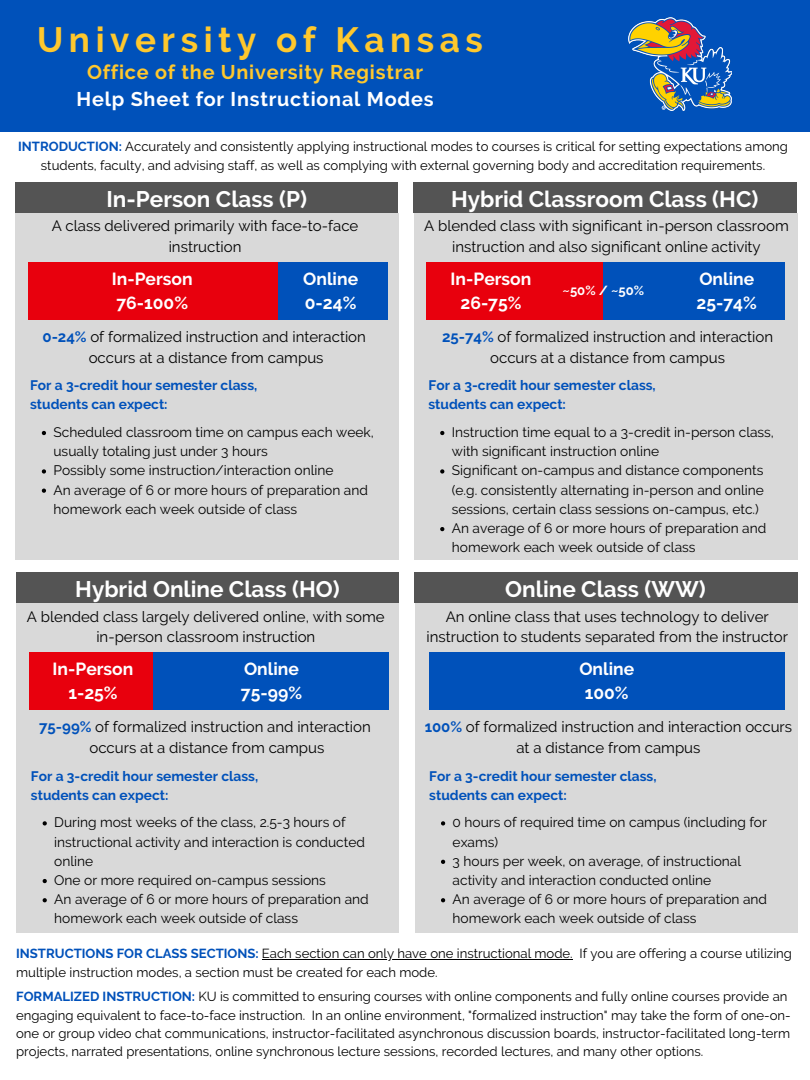
<style>
.page{position:relative;width:810px;height:1080px;background:#0051ba}
.page>*{position:absolute;margin:0;border:0;box-sizing:border-box;transform-origin:0 0}
.t1{font:700 35px "Raleway";letter-spacing:.16em;color:#ffc82d}
.t2{font:700 22.5px "Raleway";color:#fff}
.t3{font:700 19.81px "Raleway";letter-spacing:.04em;color:#fff}
.t4{font:700 19.81px "Raleway";letter-spacing:.04em;color:#ffc82d}
.t5{font:700 17.5px/24.4px "Raleway";color:#fff}
.t6{font:15px/20.6px "Raleway";color:#000;text-align:center}
.t7{font:13.75px/19.2px "Raleway";color:#000}
.t8{font:700 13.75px/19.2px "Raleway";color:#0051ba}
.t9{font:13.12px/18.2px "Raleway";color:#000}
.t10{font:700 13.12px "Raleway";color:#fff}
.s1{font-weight:700;color:#0051ba}
</style>
<div class="page">
<img style="left:629px;top:18px;width:103px;height:92px">
<div style="left:0;top:133px;width:810px;height:947px;background:#fff"></div>
<div style="left:16px;top:182px;width:382px;height:31px;background:#545454"></div>
<div style="left:413px;top:182px;width:384px;height:31px;background:#545454"></div>
<div style="left:16px;top:213px;width:383px;height:347px;background:#d9d9d9"></div>
<div style="left:414px;top:213px;width:384px;height:347px;background:#d9d9d9"></div>
<div style="left:206px;top:262px;width:182px;height:58px;background:#0051ba"></div>
<div style="left:29px;top:262px;width:249px;height:58px;background:#e8000d"></div>
<div style="left:426px;top:262px;width:178px;height:58px;background:#e8000d"></div>
<div style="left:603px;top:262px;width:182px;height:58px;background:#0051ba"></div>
<div style="left:16px;top:573px;width:383px;height:30px;background:#545454"></div>
<div style="left:414px;top:573px;width:384px;height:30px;background:#545454"></div>
<div style="left:16px;top:603px;width:383px;height:330px;background:#d9d9d9"></div>
<div style="left:415px;top:603px;width:382px;height:330px;background:#d9d9d9"></div>
<div style="left:153px;top:652px;width:236px;height:58px;background:#0051ba"></div>
<div style="left:30px;top:652px;width:123px;height:58px;background:#e8000d"></div>
<div style="left:429px;top:652px;width:355px;height:58px;background:#0051ba"></div>
<svg style="left:42px;top:431px;width:4px;height:4px"></svg>
<svg style="left:42px;top:469px;width:4px;height:5px"></svg>
<svg style="left:42px;top:489px;width:4px;height:4px"></svg>
<svg style="left:440px;top:431px;width:4px;height:4px"></svg>
<svg style="left:440px;top:469px;width:4px;height:5px"></svg>
<svg style="left:440px;top:527px;width:4px;height:4px"></svg>
<svg style="left:43px;top:821px;width:4px;height:5px"></svg>
<svg style="left:43px;top:879px;width:4px;height:4px"></svg>
<svg style="left:43px;top:898px;width:4px;height:4px"></svg>
<svg style="left:441px;top:821px;width:4px;height:5px"></svg>
<svg style="left:441px;top:860px;width:4px;height:4px"></svg>
<svg style="left:441px;top:898px;width:4px;height:4px"></svg>
<hr style="left:262px;top:959px;width:311px;height:1px;background:#000">
<h1 class="t1" style="left:37px;top:19px;width:447px">University of Kansas</h1>
<h3 class="t3" style="left:77px;top:87px;width:359px">Help Sheet for Instructional Modes</h3>
<h3 class="t4" style="left:87px;top:60px;width:338px">Office of the University Registrar</h3>
<p class="t9" style="left:18px;top:138px;width:771px;text-align:center"><span class="s1">INTRODUCTION:</span> Accurately and consistently applying instructional modes to courses is critical for setting expectations among students, faculty, and advising staff, as well as complying with external governing body and accreditation requirements.</p>
<h2 class="t2" style="left:106px;top:185px;width:202px">In-Person Class (P)</h2>
<h2 class="t2" style="left:451px;top:185px;width:309px">Hybrid Classroom Class (HC)</h2>
<p class="t6" style="left:52px;top:216px;width:308px">A class delivered primarily with face-to-face instruction</p>
<p class="t5" style="left:112px;top:266px;width:82px">In-Person<br>76-100%</p>
<p class="t5" style="left:303px;top:266px;width:56px">Online<br>0-24%</p>
<p class="t5" style="left:451px;top:266px;width:82px;text-align:center">In-Person<br>26-75%</p>
<p class="t5" style="left:697px;top:266px;width:62px">Online<br>25-74%</p>
<h2 class="t2" style="left:558px;top:186px;width:103px">DEGREES</h2>
<p class="t6" style="left:424px;top:216px;width:366px">A blended class with significant in-person classroom instruction and also significant online activity</p>
<p class="t10" style="left:563px;top:283px;width:83px">~50% / ~50%</p>
<p class="t6" style="left:42px;top:326px;width:325px"><span class="s1">0-24%</span> of formalized instruction and interaction occurs at a distance from campus</p>
<p class="t6" style="left:442px;top:326px;width:333px"><span class="s1">25-74%</span> of formalized instruction and interaction occurs at a distance from campus</p>
<p class="t8" style="left:30px;top:376px;width:229px">For a 3-credit hour semester class, students can expect:</p>
<p class="t8" style="left:428px;top:376px;width:229px">For a 3-credit hour semester class, students can expect:</p>
<p class="t7" style="left:53px;top:423px;width:322px">Scheduled classroom time on campus each week, usually totaling just under 3 hours<br>Possibly some instruction/interaction online<br>An average of 6 or more hours of preparation and homework each week outside of class</p>
<p class="t7" style="left:452px;top:423px;width:324px">Instruction time equal to a 3-credit in-person class, with significant instruction online<br>Significant on-campus and distance components (e.g. consistently alternating in-person and online sessions, certain class sessions on-campus, etc.)<br>An average of 6 or more hours of preparation and homework each week outside of class</p>
<h2 class="t2" style="left:75px;top:576px;width:266px">Hybrid Online Class (HO)</h2>
<h2 class="t2" style="left:505px;top:576px;width:202px">Online Class (WW)</h2>
<p class="t6" style="left:27px;top:606px;width:359px">A blended class largely delivered online, with some in-person classroom instruction</p>
<p class="t5" style="left:53px;top:657px;width:82px;text-align:center">In-Person<br>1-25%</p>
<p class="t5" style="left:241px;top:657px;width:63px">Online<br>75-99%</p>
<p class="t5" style="left:579px;top:657px;width:56px;text-align:center">Online<br>100%</p>
<h2 class="t2" style="left:559px;top:576px;width:103px">DEGREES</h2>
<p class="t6" style="left:426px;top:606px;width:363px">An online class that uses technology to deliver instruction to students separated from the instructor</p>
<p class="t6" style="left:39px;top:717px;width:333px"><span class="s1">75-99%</span> of formalized instruction and interaction occurs at a distance from campus</p>
<p class="t6" style="left:425px;top:717px;width:369px"><span class="s1">100%</span> of formalized instruction and interaction occurs at a distance from campus</p>
<p class="t8" style="left:31px;top:766px;width:229px">For a 3-credit hour semester class, students can expect:</p>
<p class="t8" style="left:429px;top:766px;width:229px">For a 3-credit hour semester class, students can expect:</p>
<p class="t7" style="left:54px;top:813px;width:316px">During most weeks of the class, 2.5-3 hours of instructional activity and interaction is conducted online<br>One or more required on-campus sessions<br>An average of 6 or more hours of preparation and homework each week outside of class</p>
<p class="t7" style="left:453px;top:813px;width:316px">0 hours of required time on campus (including for exams)<br>3 hours per week, on average, of instructional activity and interaction conducted online<br>An average of 6 or more hours of preparation and homework each week outside of class</p>
<p class="t9" style="left:16px;top:945px;width:777px"><span class="s1">INSTRUCTIONS FOR CLASS SECTIONS:</span> Each section can only have one instructional mode. If you are offering a course utilizing multiple instruction modes, a section must be created for each mode.</p>
<p class="t9" style="left:16px;top:988px;width:776px"><span class="s1">FORMALIZED INSTRUCTION:</span> KU is committed to ensuring courses with online components and fully online courses provide an engaging equivalent to face-to-face instruction. In an online environment, "formalized instruction" may take the form of one-on&shy;one or group video chat communications, instructor-facilitated asynchronous discussion boards, instructor-facilitated long-term projects, narrated presentations, online synchronous lecture sessions, recorded lectures, and many other options.</p>
</div>
